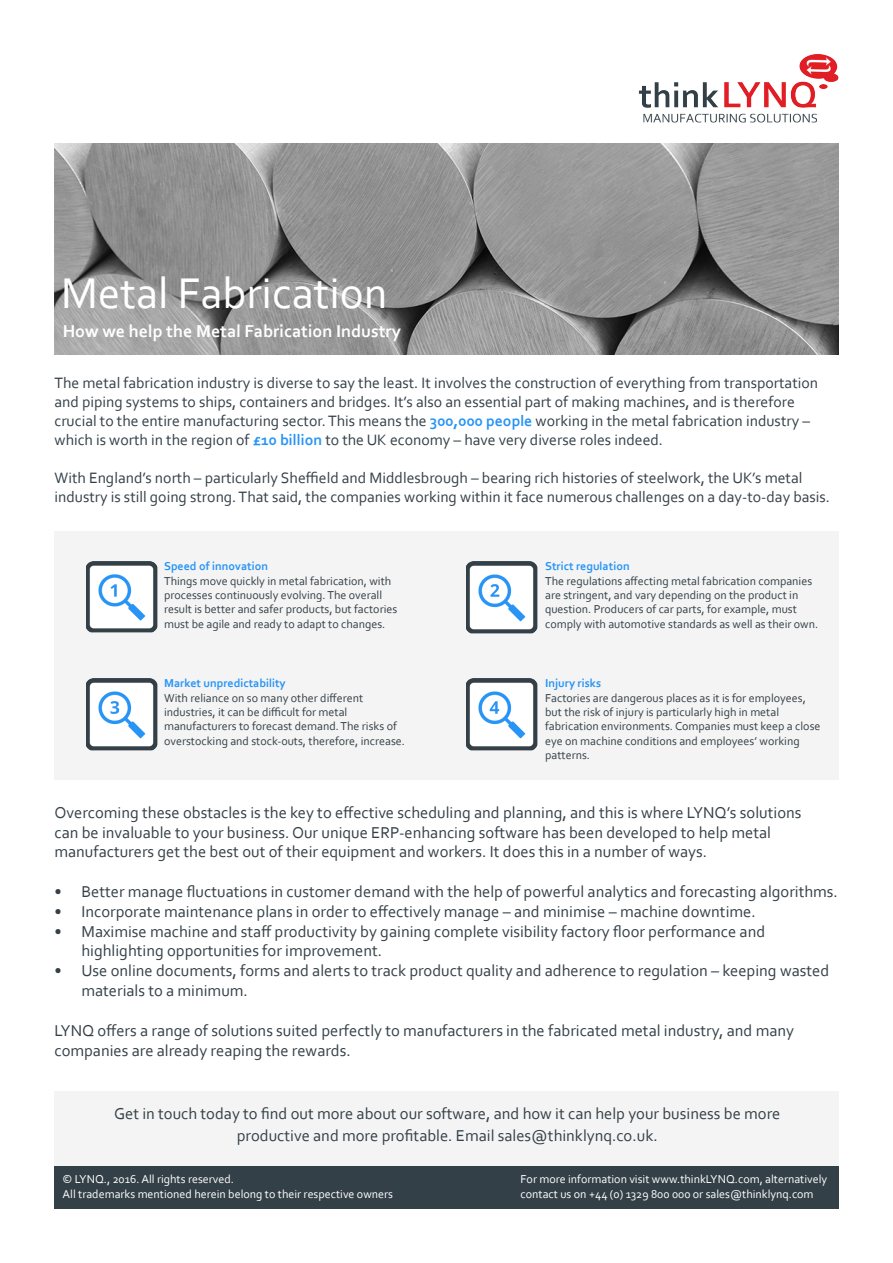
<style>
.page{position:relative;width:893px;height:1263px;background:#fff}
.page>*{position:absolute;margin:0;border:0;box-sizing:border-box;transform-origin:0 0}
.t1{font:45px "Corbel";color:#fff}
.Intro_Text{font:700 18px "Corbel";color:#fff}
.t2{font:16.5px/19.8px "Corbel";color:#344047}
.t3{font:15.75px/18.9px "Corbel";color:#344047}
.t4{font:12px/14.4px "Corbel";color:#344047}
.Footnote{font:12px "Corbel";color:#fff}
.t5{font:700 12px "Corbel";color:#2794f6}
.s1{font-weight:700;color:#2794f6}
</style>
<div class="page">
<div style="left:54px;top:532px;width:785px;height:248px;background:#f4f4f4"></div>
<img style="left:638px;top:54px;width:201px;height:69px">
<img style="left:54px;top:143px;width:785px;height:212px">
<img style="left:86px;top:561px;width:72px;height:72px">
<img style="left:466px;top:561px;width:72px;height:72px">
<img style="left:86px;top:678px;width:72px;height:72px">
<img style="left:466px;top:678px;width:72px;height:72px">
<div style="left:54px;top:1165px;width:785px;height:44px;background:#344047"></div>
<div style="left:54px;top:1091px;width:785px;height:74px;background:#f4f4f4"></div>
<p class="t1" style="left:61px;top:265px;width:328px">Metal Fabrication</p>
<p class="Intro_Text" style="left:63px;top:320px;width:340px">How we help the Metal Fabrication Industry</p>
<p class="t3" style="left:54px;top:373px;width:765px">The metal fabrication industry is diverse to say the least. It involves the construction of everything from transportation and piping systems to ships, containers and bridges. It’s also an essential part of making machines, and is therefore crucial to the entire manufacturing sector. This means the <span class="s1">300,000 people</span> working in the metal fabrication industry – which is worth in the region of <span class="s1">£10 billion</span> to the UK economy – have very diverse roles indeed.</p>
<p class="t3" style="left:54px;top:468px;width:777px">With England’s north – particularly Sheffield and Middlesbrough – bearing rich histories of steelwork, the UK’s metal industry is still going strong. That said, the companies working within it face numerous challenges on a day-to-day basis.</p>
<p class="t5" style="left:164px;top:559px;width:105px">Speed of innovation</p>
<p class="t4" style="left:164px;top:573px;width:235px">Things move quickly in metal fabrication, with processes continuously evolving. The overall result is better and safer products, but factories must be agile and ready to adapt to changes.</p>
<p class="t5" style="left:164px;top:676px;width:123px">Market unpredictability</p>
<p class="t4" style="left:164px;top:690px;width:242px">With reliance on so many other different industries, it can be difficult for metal manufacturers to forecast demand. The risks of overstocking and stock-outs, therefore, increase.</p>
<p class="t5" style="left:545px;top:559px;width:86px">Strict regulation</p>
<p class="t4" style="left:545px;top:573px;width:275px">The regulations affecting metal fabrication companies are stringent, and vary depending on the product in question. Producers of car parts, for example, must comply with automotive standards as well as their own.</p>
<p class="t5" style="left:545px;top:676px;width:58px">Injury risks</p>
<p class="t4" style="left:545px;top:690px;width:277px">Factories are dangerous places as it is for employees, but the risk of injury is particularly high in metal fabrication environments. Companies must keep a close eye on machine conditions and employees’ working patterns.</p>
<p class="t2" style="left:54px;top:802px;width:748px">Overcoming these obstacles is the key to effective scheduling and planning, and this is where LYNQ’s solutions can be invaluable to your business. Our unique ERP-enhancing software has been developed to help metal manufacturers get the best out of their equipment and workers. It does this in a number of ways.</p>
<p class="t2" style="left:54px;top:881px;width:785px">• Better manage fluctuations in customer demand with the help of powerful analytics and forecasting algorithms.</p>
<p class="t2" style="left:54px;top:901px;width:703px">• Incorporate maintenance plans in order to effectively manage – and minimise – machine downtime.</p>
<p class="t2" style="left:81px;top:921px;width:685px;text-indent:-27px">• Maximise machine and staff productivity by gaining complete visibility factory floor performance and highlighting opportunities for improvement.</p>
<p class="t2" style="left:81px;top:960px;width:749px;text-indent:-27px">• Use online documents, forms and alerts to track product quality and adherence to regulation – keeping wasted materials to a minimum.</p>
<p class="t2" style="left:54px;top:1020px;width:741px">LYNQ offers a range of solutions suited perfectly to manufacturers in the fabricated metal industry, and many companies are already reaping the rewards.</p>
<p class="t2" style="left:114px;top:1103px;width:668px;line-height:21.6px;text-align:center">Get in touch today to find out more about our software, and how it can help your business be more productive and more profitable. Email sales@thinklynq.co.uk.</p>
<p class="Footnote" style="left:63px;top:1172px;width:173px">© LYNQ., 2016. All rights reserved.</p>
<p class="Footnote" style="left:63px;top:1186px;width:332px">All trademarks mentioned herein belong to their respective owners</p>
<p class="Footnote" style="left:521px;top:1172px;width:308px">For more information visit www.thinkLYNQ.com, alternatively</p>
<p class="Footnote" style="left:521px;top:1186px;width:295px">contact us on +44 (0) 1329 800 000 or sales@thinklynq.com</p>
</div>
